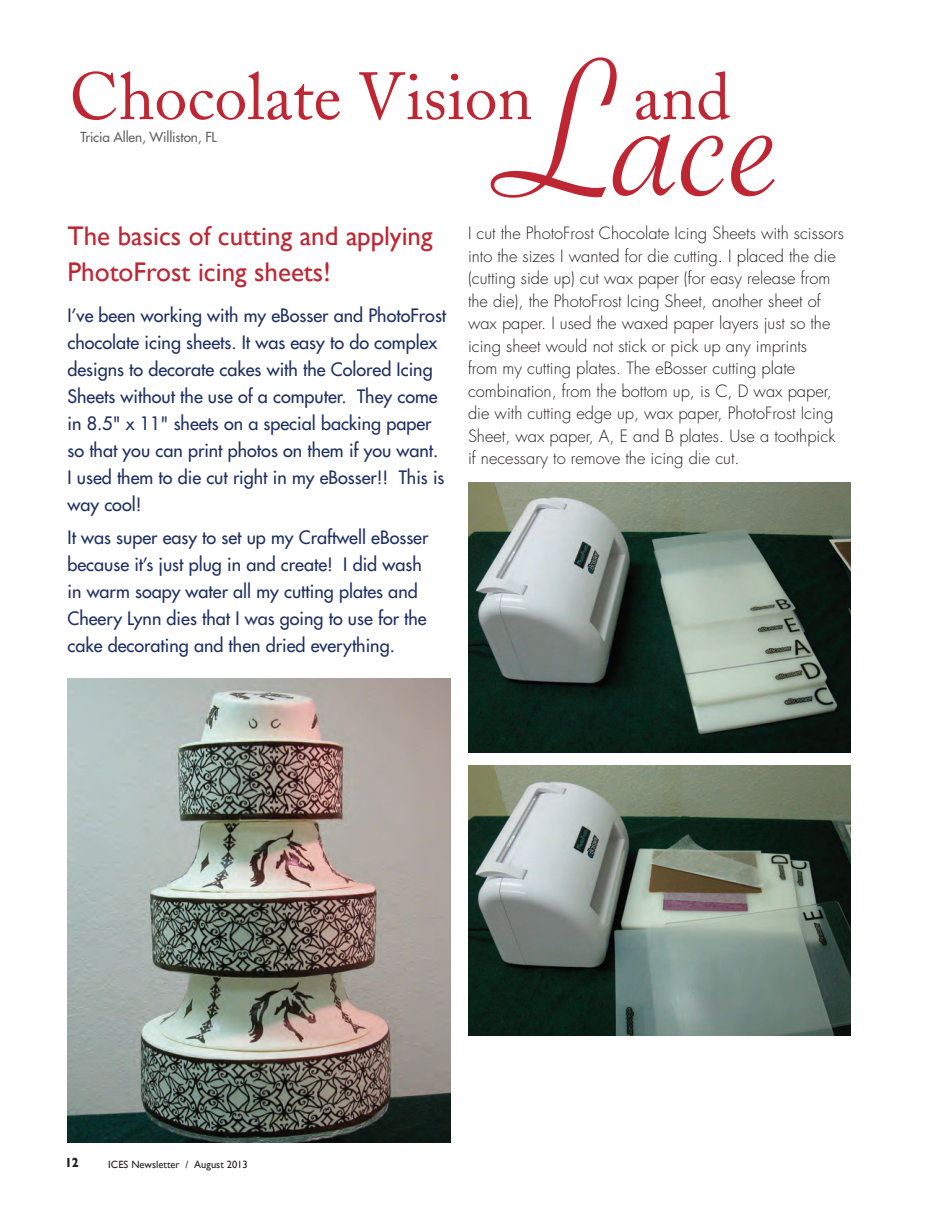
<style>
.page{position:relative;width:945px;height:1215px;background:#fff}
.page>*{position:absolute;margin:0;border:0;box-sizing:border-box;transform-origin:0 0}
.t1{font:209.85px "Savoye Let Plain";color:#be2633}
.t2{font:66px "Adobe Caslon";color:#be2633}
.t3{font:27px/36px "Gill Sans";color:#be2633}
.t4{font:18px/27px "Futura";color:#1f3163}
.t5{font:300 16.5px/22.5px "Futura";color:#231f20}
.t6{font:13.5px "Futura";letter-spacing:-.01em;color:#636366}
.t7{font:700 13.5px "Gill Sans";color:#231f20;scale:.85 1}
.t8{font:10.5px "Gill Sans";color:#231f20}
</style>
<div class="page">
<img style="left:68px;top:679px;width:382px;height:464px">
<img style="left:468px;top:482px;width:382px;height:270px">
<img style="left:468px;top:765px;width:382px;height:270px">
<p class="t1" style="left:494px;top:-9px;width:293px">Lace</p>
<p class="t2" style="left:70px;top:58px;width:464px">Chocolate Vision</p>
<p class="t2" style="left:633px;top:58px;width:99px">and</p>
<p class="t6" style="left:80px;top:128px;width:138px">Tricia Allen, Williston, FL</p>
<p class="t3" style="left:68px;top:218px;width:367px">The basics of cutting and applying<br>PhotoFrost icing sheets!</p>
<p class="t4" style="left:68px;top:302px;width:380px">I’ve been working with my eBosser and PhotoFrost chocolate icing sheets. It was easy to do complex designs to decorate cakes with the Colored Icing Sheets without the use of a computer. They come in 8.5" x 11" sheets on a special backing paper so that you can print photos on them if you want.<br>I used them to die cut right in my eBosser!! This is way cool!</p>
<p class="t4" style="left:68px;top:524px;width:362px">It was super easy to set up my Craftwell eBosser because it’s just plug in and create! I did wash in warm soapy water all my cutting plates and Cheery Lynn dies that I was going to use for the cake decorating and then dried everything.</p>
<p class="t5" style="left:468px;top:222px;width:378px">I cut the PhotoFrost Chocolate Icing Sheets with scissors into the sizes I wanted for die cutting. I placed the die (cutting side up) cut wax paper (for easy release from the die), the PhotoFrost Icing Sheet, another sheet of wax paper. I used the waxed paper layers just so the icing sheet would not stick or pick up any imprints<br>from my cutting plates. The eBosser cutting plate combination, from the bottom up, is C, D wax paper, die with cutting edge up, wax paper, PhotoFrost Icing Sheet, wax paper, A, E and B plates. Use a toothpick if necessary to remove the icing die cut.</p>
<p class="t7" style="left:65px;top:1155px;width:18px">12</p>
<p class="t8" style="left:108px;top:1158px;width:141px">ICES Newsletter / August 2013</p>
</div>
